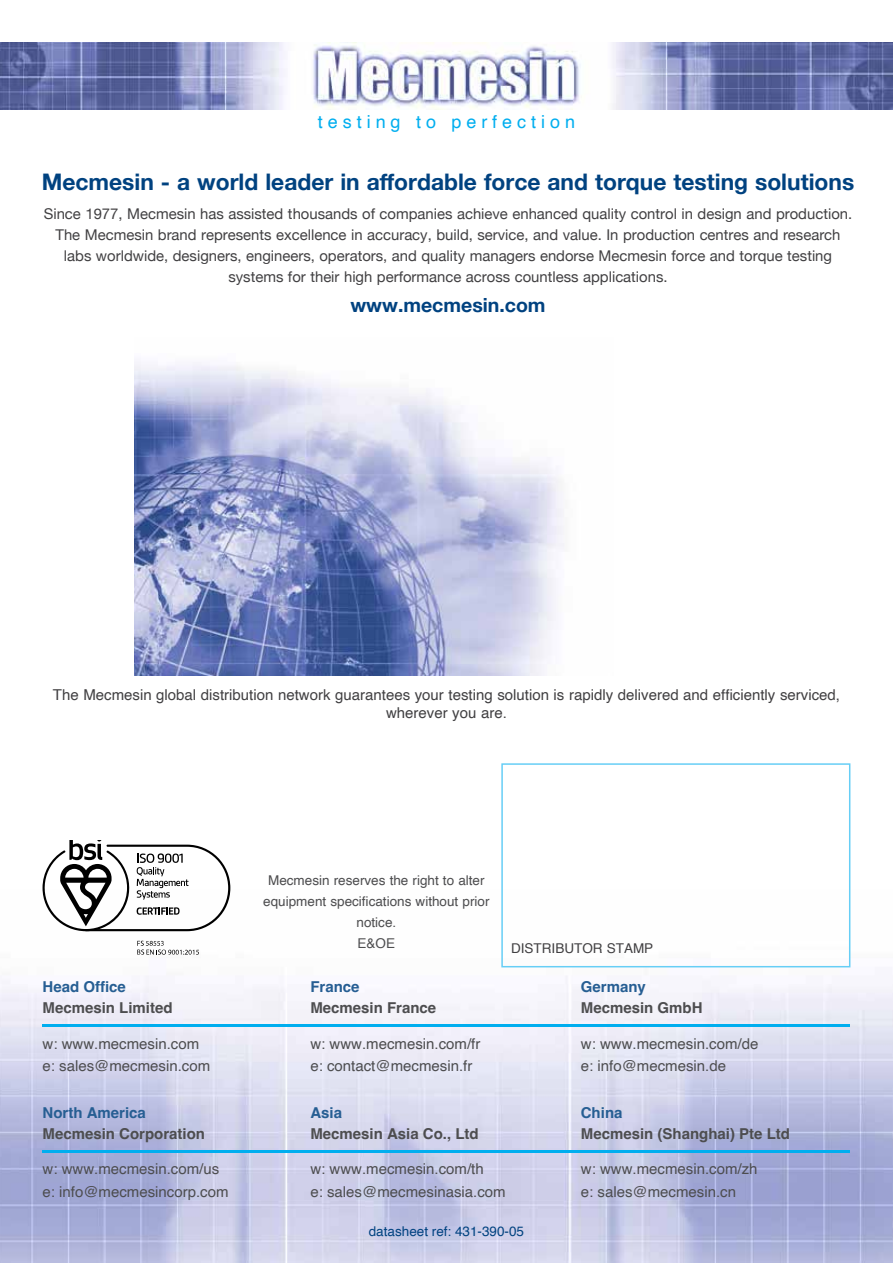
<style>
.page{position:relative;width:893px;height:1263px;background:#fff}
.page>*{position:absolute;margin:0;border:0;box-sizing:border-box;transform-origin:0 0}
.t1{font:700 22.8px "Helvetica Neue";color:#004280}
.t2{font:700 19.5px "Helvetica Neue";color:#004280}
.t3{font:18px "Helvetica";letter-spacing:.275em;color:#00aeef}
.t4{font:15px/22.2px "Helvetica";color:#4d4d4f}
.t5{font:15px/18px "Helvetica";color:#414042;text-align:center}
.t6{font:700 15px "Helvetica";color:#4d4d4f}
.t7{font:700 15px "Helvetica";color:#265e93}
.t8{font:14.85px/21px "Helvetica Neue";color:#414042;text-align:center}
.t9{font:13.5px/21px "Helvetica";color:#4d4d4f;text-align:center}
.t10{font:13.5px "Helvetica";color:#004280}
.t11{font:13.5px "Helvetica";color:#414042}
</style>
<div class="page">
<img style="left:0;top:42px;width:893px;height:67px">
<img style="left:0;top:889px;width:893px;height:374px">
<svg style="left:43px;top:841px;width:187px;height:94px"></svg>
<svg style="left:137px;top:941px;width:62px;height:14px"></svg>
<hr style="left:43px;top:1025px;width:807px;height:2px;background:#00aeef">
<hr style="left:43px;top:1150px;width:807px;height:2px;background:#00aeef">
<div style="left:501px;top:763px;width:349px;height:204px;border:2px solid #66cef6"></div>
<img style="left:134px;top:362px;width:430px;height:313px">
<p class="t3" style="left:318px;top:107px;width:259px">testing to perfection</p>
<h1 class="t1" style="left:42px;top:163px;width:814px">Mecmesin - a world leader in affordable force and torque testing solutions</h1>
<p class="t8" style="left:44px;top:204px;width:810px">Since 1977, Mecmesin has assisted thousands of companies achieve enhanced quality control in design and production.<br>The Mecmesin brand represents excellence in accuracy, build, service, and value. In production centres and research labs worldwide, designers, engineers, operators, and quality managers endorse Mecmesin force and torque testing systems for their high performance across countless applications.</p>
<h2 class="t2" style="left:350px;top:289px;width:197px">www.mecmesin.com</h2>
<p class="t5" style="left:53px;top:686px;width:789px">The Mecmesin global distribution network guarantees your testing solution is rapidly delivered and efficiently serviced, wherever you are.</p>
<p class="t7" style="left:43px;top:978px;width:85px">Head Office</p>
<p class="t6" style="left:43px;top:999px;width:132px">Mecmesin Limited</p>
<p class="t4" style="left:43px;top:1033px;width:169px">w: www.mecmesin.com e: sales@mecmesin.com</p>
<p class="t7" style="left:43px;top:1103px;width:105px">North America</p>
<p class="t6" style="left:43px;top:1124px;width:164px">Mecmesin Corporation</p>
<p class="t4" style="left:43px;top:1158px;width:188px">w: www.mecmesin.com/us e: info@mecmesincorp.com</p>
<p class="t9" style="left:263px;top:870px;width:228px">Mecmesin reserves the right to alter equipment specifications without prior notice.<br>E&amp;OE</p>
<p class="t7" style="left:310px;top:978px;width:51px">France</p>
<p class="t6" style="left:310px;top:999px;width:127px">Mecmesin France</p>
<p class="t4" style="left:310px;top:1033px;width:172px">w: www.mecmesin.com/fr e: contact@mecmesin.fr</p>
<p class="t11" style="left:511px;top:938px;width:144px">DISTRIBUTOR STAMP</p>
<p class="t7" style="left:581px;top:978px;width:67px">Germany</p>
<p class="t6" style="left:581px;top:999px;width:123px">Mecmesin GmbH</p>
<p class="t4" style="left:581px;top:1033px;width:179px">w: www.mecmesin.com/de e: info@mecmesin.de</p>
<p class="t7" style="left:310px;top:1103px;width:33px">Asia</p>
<p class="t6" style="left:310px;top:1124px;width:170px">Mecmesin Asia Co., Ltd</p>
<p class="t4" style="left:310px;top:1158px;width:197px">w: www.mecmesin.com/th<br>e: sales@mecmesinasia.com</p>
<p class="t10" style="left:369px;top:1221px;width:157px">datasheet ref: 431-390-05</p>
<p class="t7" style="left:581px;top:1103px;width:43px">China</p>
<p class="t6" style="left:581px;top:1124px;width:211px">Mecmesin (Shanghai) Pte Ltd</p>
<p class="t4" style="left:581px;top:1158px;width:178px">w: www.mecmesin.com/zh e: sales@mecmesin.cn</p>
</div>
